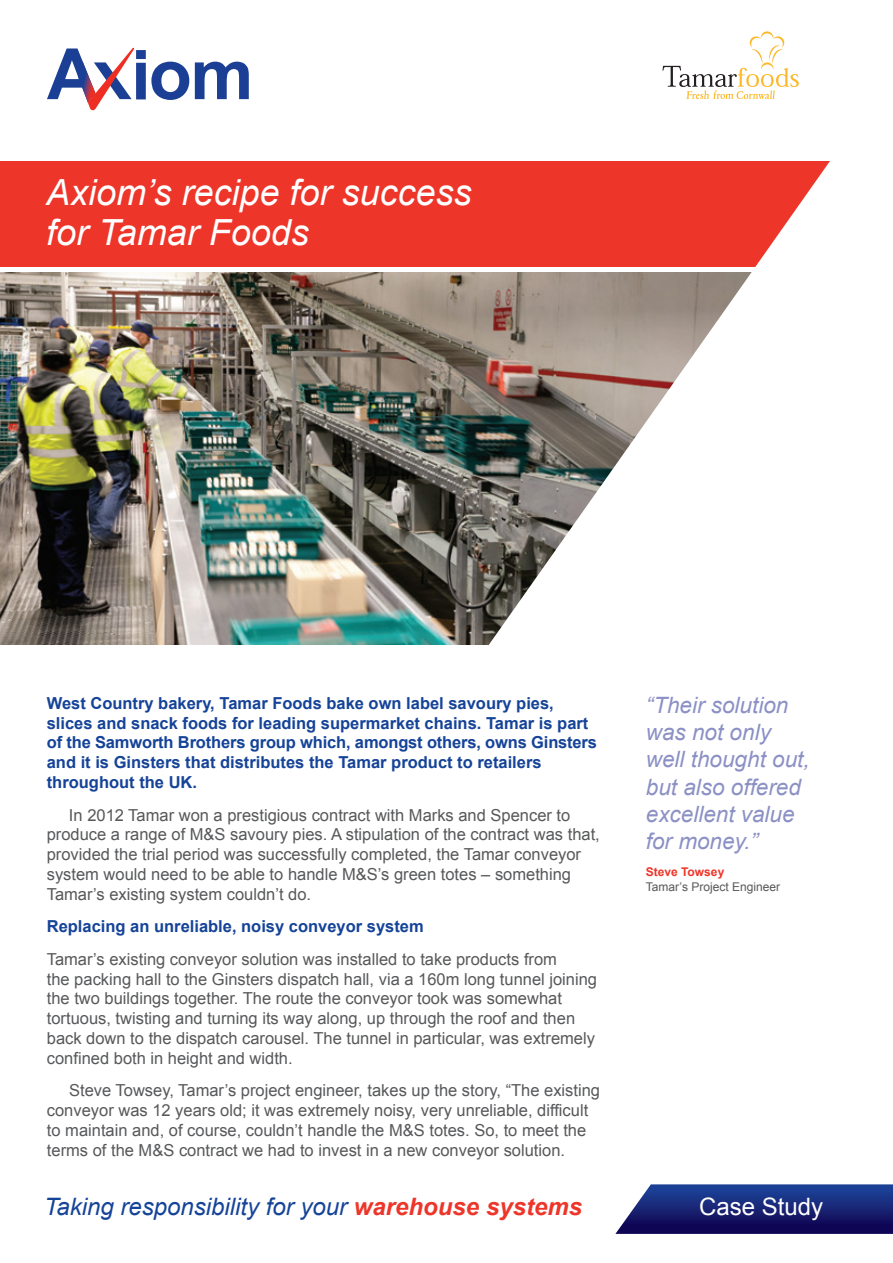
<style>
.page{position:relative;width:893px;height:1263px;background:#fff}
.page>*{position:absolute;margin:0;border:0;box-sizing:border-box;transform-origin:0 0}
.t1{font:italic 36px/40.5px "Arial";color:#fff}
.t2{font:italic 24px "Arial";color:#154398}
.t3{font:24px "Arial";color:#fff}
.t4{font:italic 22.5px/27px "Arial";color:#8b90c5}
.t5{font:16.5px/19.8px "Arial";color:#57585a}
.t6{font:700 16.5px/19.8px "Arial";color:#154398}
.t7{font:12px "Arial";color:#57585a}
.t8{font:700 12px "Arial";color:#ee3529}
.s1{font-weight:700;color:#ee3529}
</style>
<div class="page">
<div style="left:0;top:162px;width:836px;height:105px;background:#ee3529"></div>
<img style="left:0;top:273px;width:439px;height:372px">
<svg style="left:439px;top:161px;width:397px;height:484px"></svg>
<svg style="left:195px;top:62px;width:54px;height:37px"></svg>
<svg style="left:47px;top:48px;width:142px;height:62px"></svg>
<svg style="left:615px;top:1184px;width:278px;height:50px;background:#27317c"></svg>
<svg style="left:662px;top:31px;width:137px;height:68px"></svg>
<h1 class="t1" style="left:46px;top:172px;width:427px">Axiom’s recipe for success for Tamar Foods</h1>
<p class="t6" style="left:47px;top:693px;width:552px">West Country bakery, Tamar Foods bake own label savoury pies, slices and snack foods for leading supermarket chains. Tamar is part of the Samworth Brothers group which, amongst others, owns Ginsters and it is Ginsters that distributes the Tamar product to retailers throughout the UK.</p>
<p class="t5" style="left:47px;top:805px;width:555px;text-indent:22px">In 2012 Tamar won a prestigious contract with Marks and Spencer to produce a range of M&amp;S savoury pies. A stipulation of the contract was that, provided the trial period was successfully completed, the Tamar conveyor system would need to be able to handle M&amp;S’s green totes – something Tamar’s existing system couldn’t do.</p>
<p class="t6" style="left:47px;top:917px;width:378px">Replacing an unreliable, noisy conveyor system</p>
<p class="t5" style="left:47px;top:949px;width:552px">Tamar’s existing conveyor solution was installed to take products from<br>the packing hall to the Ginsters dispatch hall, via a 160m long tunnel joining the two buildings together. The route the conveyor took was somewhat tortuous, twisting and turning its way along, up through the roof and then back down to the dispatch carousel. The tunnel in particular, was extremely confined both in height and width.</p>
<p class="t5" style="left:47px;top:1081px;width:555px;text-indent:22px">Steve Towsey, Tamar’s project engineer, takes up the story, “The existing conveyor was 12 years old; it was extremely noisy, very unreliable, difficult to maintain and, of course, couldn’t handle the M&amp;S totes. So, to meet the terms of the M&amp;S contract we had to invest in a new conveyor solution.</p>
<h3 class="t4" style="left:646px;top:692px;width:165px">“Their solution was not only well thought out, but also offered excellent value for money.”</h3>
<p class="t8" style="left:646px;top:865px;width:80px">Steve Towsey</p>
<p class="t7" style="left:646px;top:880px;width:136px">Tamar’s Project Engineer</p>
<h2 class="t2" style="left:44px;top:1193px;width:539px">Taking responsibility for your <span class="s1">warehouse systems</span></h2>
<h2 class="t3" style="left:699px;top:1193px;width:126px">Case Study</h2>
</div>
